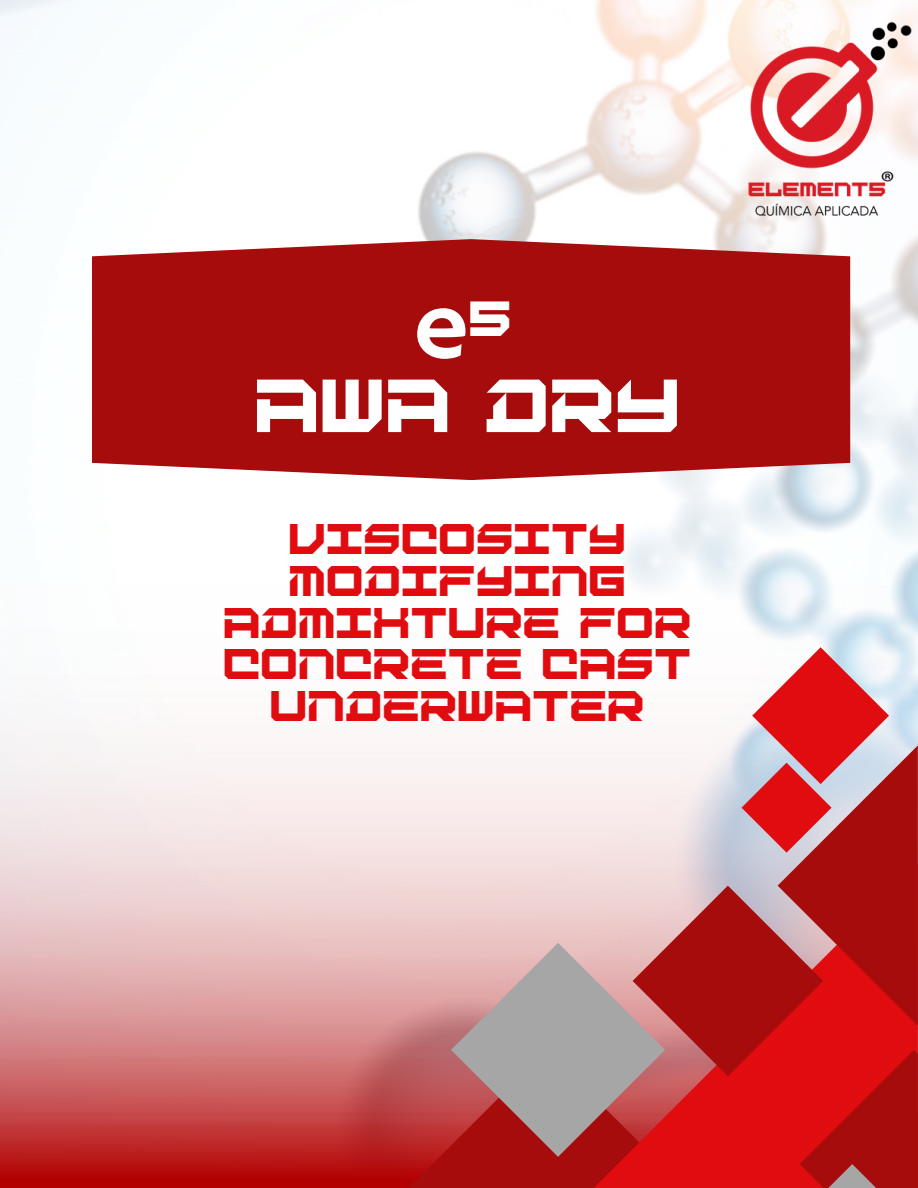
<style>
.page{position:relative;width:918px;height:1188px;background:#fff}
.page>*{position:absolute;margin:0;border:0;box-sizing:border-box;transform-origin:0 0}
.t1{font:96px "Hammersmith One";color:#fff}
.t2{font:52.5px "Digital Desolation";color:#fff}
.t3{font:34.5px "Digital Desolation";color:#fff}
.t4{font:30px/41.7px "Digital Desolation";color:#e10c0f;text-align:center}
</style>
<div class="page">
<img style="left:0;top:0;width:918px;height:585px">
<img style="left:0;top:585px;width:918px;height:603px">
<svg style="left:366px;top:1050px;width:185px;height:138px"></svg>
<svg style="left:551px;top:864px;width:82px;height:324px"></svg>
<svg style="left:633px;top:647px;width:285px;height:541px"></svg>
<svg style="left:451px;top:943px;width:214px;height:214px;fill:#a6a6a6"></svg>
<img style="left:735px;top:0;width:183px;height:239px">
<svg style="left:92px;top:239px;width:758px;height:241px;fill:#a60c0c"></svg>
<p class="t1" style="left:413px;top:272px;width:58px">e</p>
<h1 class="t3" style="left:471px;top:297px;width:45px">5</h1>
<p class="t2" style="left:257px;top:373px;width:428px">AWA DRY</p>
<p class="t4" style="left:225px;top:522px;width:470px">VISCOSITY<br>MODIFYING<br>ADMIXTURE FOR<br>CONCRETE CAST<br>UNDERWATER</p>
</div>
